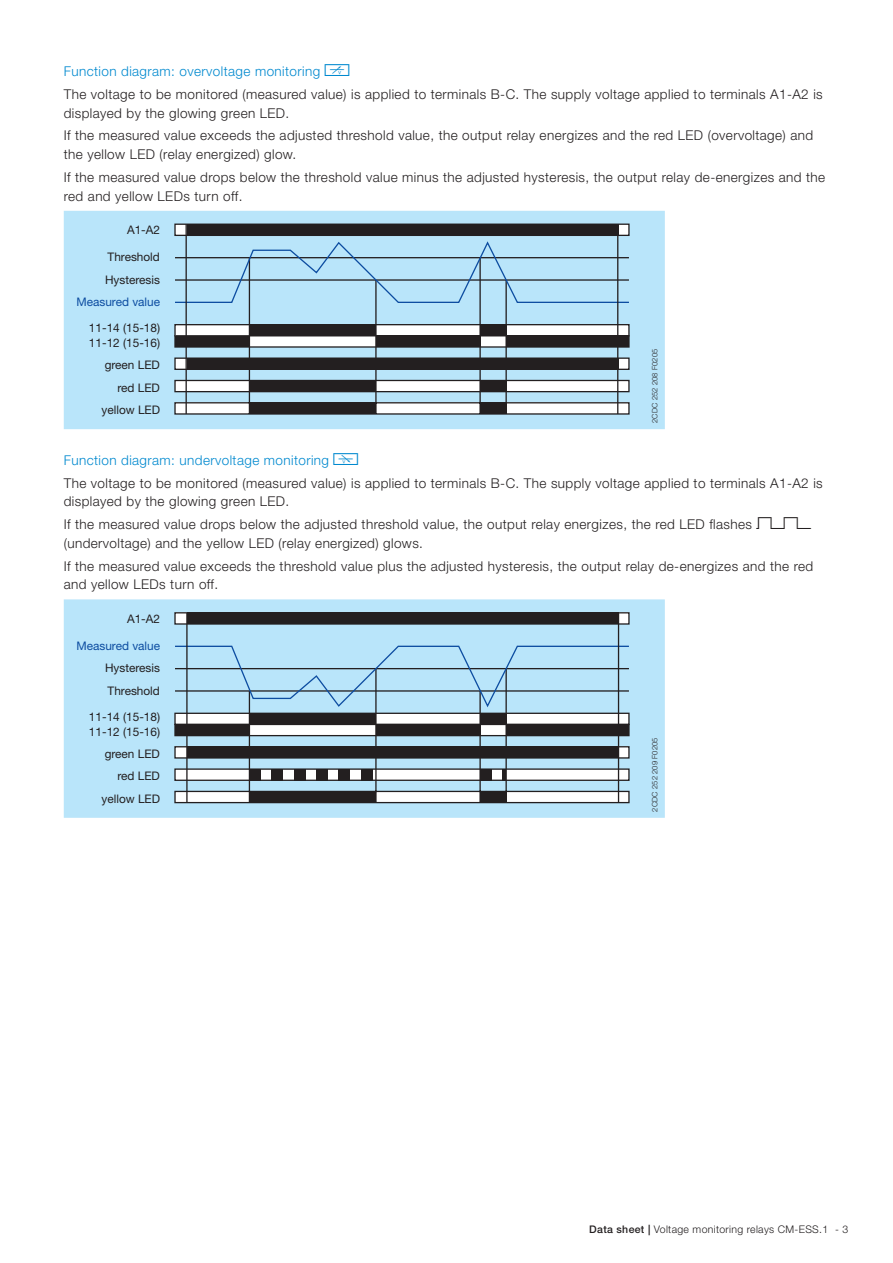
<style>
.page{position:relative;width:893px;height:1263px;background:#fff}
.page>*{position:absolute;margin:0;border:0;box-sizing:border-box;transform-origin:0 0}
.t1{font:300 13.5px/18.6px "Helvetica Neue LT";letter-spacing:.03em;color:#231f20}
.Section_Title_Level{font:300 13.5px "Helvetica Neue LT";letter-spacing:.03em;color:#0089cf}
.t2{font:11.85px/22.4px "Helvetica Neue LT";color:#231f20;text-align:right}
.t3{font:11.85px "Helvetica Neue LT";color:#0d4da1}
.Page_number{font:300 10.5px "Helvetica Neue LT";letter-spacing:.03em;color:#231f20}
.Bildnummer{font:300 7.5px "Helvetica Neue LT";letter-spacing:.02em;color:#231f20}
.s1{color:#0d4da1}
.s2{font-weight:500}
</style>
<div class="page">
<div style="left:64px;top:211px;width:601px;height:218px;background:#b9e5fa"></div>
<div style="left:175px;top:224px;width:454px;height:11px;background:#fff"></div>
<div style="left:174px;top:224px;width:456px;height:12px;border:1px solid #231f20"></div>
<div style="left:187px;top:224px;width:431px;height:11px;background:#231f20"></div>
<svg style="left:174px;top:304px;width:456px;height:111px"></svg>
<svg style="left:174px;top:240px;width:456px;height:64px"></svg>
<div style="left:480px;top:325px;width:26px;height:11px;background:#231f20"></div>
<div style="left:506px;top:336px;width:123px;height:11px;background:#231f20"></div>
<div style="left:249px;top:380px;width:127px;height:12px;background:#231f20"></div>
<div style="left:480px;top:380px;width:26px;height:12px;background:#231f20"></div>
<div style="left:249px;top:403px;width:127px;height:11px;background:#231f20"></div>
<div style="left:480px;top:403px;width:26px;height:11px;background:#231f20"></div>
<hr style="left:186px;top:224px;width:1px;height:190px;background:#231f20">
<hr style="left:617px;top:224px;width:1px;height:190px;background:#231f20">
<div style="left:64px;top:599px;width:601px;height:219px;background:#b9e5fa"></div>
<div style="left:175px;top:613px;width:454px;height:11px;background:#fff"></div>
<div style="left:174px;top:612px;width:456px;height:13px;border:1px solid #231f20"></div>
<div style="left:187px;top:613px;width:431px;height:11px;background:#231f20"></div>
<svg style="left:174px;top:709px;width:456px;height:95px"></svg>
<svg style="left:174px;top:645px;width:456px;height:64px"></svg>
<div style="left:480px;top:713px;width:26px;height:11px;background:#231f20"></div>
<div style="left:506px;top:724px;width:123px;height:12px;background:#231f20"></div>
<div style="left:249px;top:791px;width:127px;height:11px;background:#231f20"></div>
<div style="left:480px;top:791px;width:26px;height:11px;background:#231f20"></div>
<div style="left:294px;top:769px;width:11px;height:11px;background:#231f20"></div>
<div style="left:316px;top:769px;width:12px;height:11px;background:#231f20"></div>
<div style="left:339px;top:769px;width:11px;height:11px;background:#231f20"></div>
<div style="left:361px;top:769px;width:11px;height:11px;background:#231f20"></div>
<div style="left:249px;top:769px;width:12px;height:11px;background:#231f20"></div>
<div style="left:272px;top:769px;width:11px;height:11px;background:#231f20"></div>
<div style="left:480px;top:769px;width:11px;height:11px;background:#231f20"></div>
<hr style="left:502px;top:769px;width:4px;height:11px;background:#231f20">
<hr style="left:186px;top:613px;width:2px;height:189px;background:#231f20">
<hr style="left:618px;top:613px;width:1px;height:189px;background:#231f20">
<p class="Section_Title_Level" style="left:64px;top:63px;width:258px">Function diagram: overvoltage monitoring</p>
<p class="t1" style="left:64px;top:85px;width:760px">The voltage to be monitored (measured value) is applied to terminals B-C. The supply voltage applied to terminals A1-A2 is displayed by the glowing green LED.</p>
<p class="t1" style="left:64px;top:126px;width:751px">If the measured value exceeds the adjusted threshold value, the output relay energizes and the red LED (overvoltage) and the yellow LED (relay energized) glow.</p>
<p class="t1" style="left:64px;top:168px;width:763px">If the measured value drops below the threshold value minus the adjusted hysteresis, the output relay de-energizes and the red and yellow LEDs turn off.</p>
<p class="t2" style="left:127px;top:218px;width:35px">A1-A2</p>
<p class="t2" style="left:77px;top:246px;width:85px">Threshold<br>Hysteresis<br><span class="s1">Measured value</span></p>
<p class="t2" style="left:89px;top:320px;width:73px;line-height:14.9px;text-align:left">11-14 (15-18)<br>11-12 (15-16)</p>
<p class="t2" style="left:102px;top:354px;width:60px">green LED red LED yellow LED</p>
<p class="Bildnummer" style="left:650px;top:423px;width:76px;rotate:-90deg">2CDC 252 208 F0205</p>
<p class="Section_Title_Level" style="left:64px;top:452px;width:267px">Function diagram: undervoltage monitoring</p>
<p class="t1" style="left:64px;top:473px;width:760px">The voltage to be monitored (measured value) is applied to terminals B-C. The supply voltage applied to terminals A1-A2 is displayed by the glowing green LED.</p>
<p class="t1" style="left:64px;top:533px;width:361px">(undervoltage) and the yellow LED (relay energized) glows.</p>
<p class="t1" style="left:64px;top:515px;width:690px">If the measured value drops below the adjusted threshold value, the output relay energizes, the red LED flashes</p>
<p class="t1" style="left:64px;top:556px;width:751px">If the measured value exceeds the threshold value plus the adjusted hysteresis, the output relay de-energizes and the red and yellow LEDs turn off.</p>
<p class="t2" style="left:127px;top:607px;width:35px">A1-A2</p>
<p class="t3" style="left:77px;top:639px;width:85px">Measured value</p>
<p class="t2" style="left:105px;top:657px;width:56px">Hysteresis</p>
<p class="t2" style="left:108px;top:679px;width:54px">Threshold</p>
<p class="t2" style="left:89px;top:709px;width:73px;line-height:14.9px;text-align:left">11-14 (15-18)<br>11-12 (15-16)</p>
<p class="t2" style="left:102px;top:742px;width:60px">green LED red LED yellow LED</p>
<p class="Bildnummer" style="left:650px;top:812px;width:76px;rotate:-90deg">2CDC 252 209 F0205</p>
<p class="Page_number" style="left:589px;top:1223px;width:261px"><span class="s2">Data sheet |</span> Voltage monitoring relays CM-ESS.1 - 3</p>
</div>
